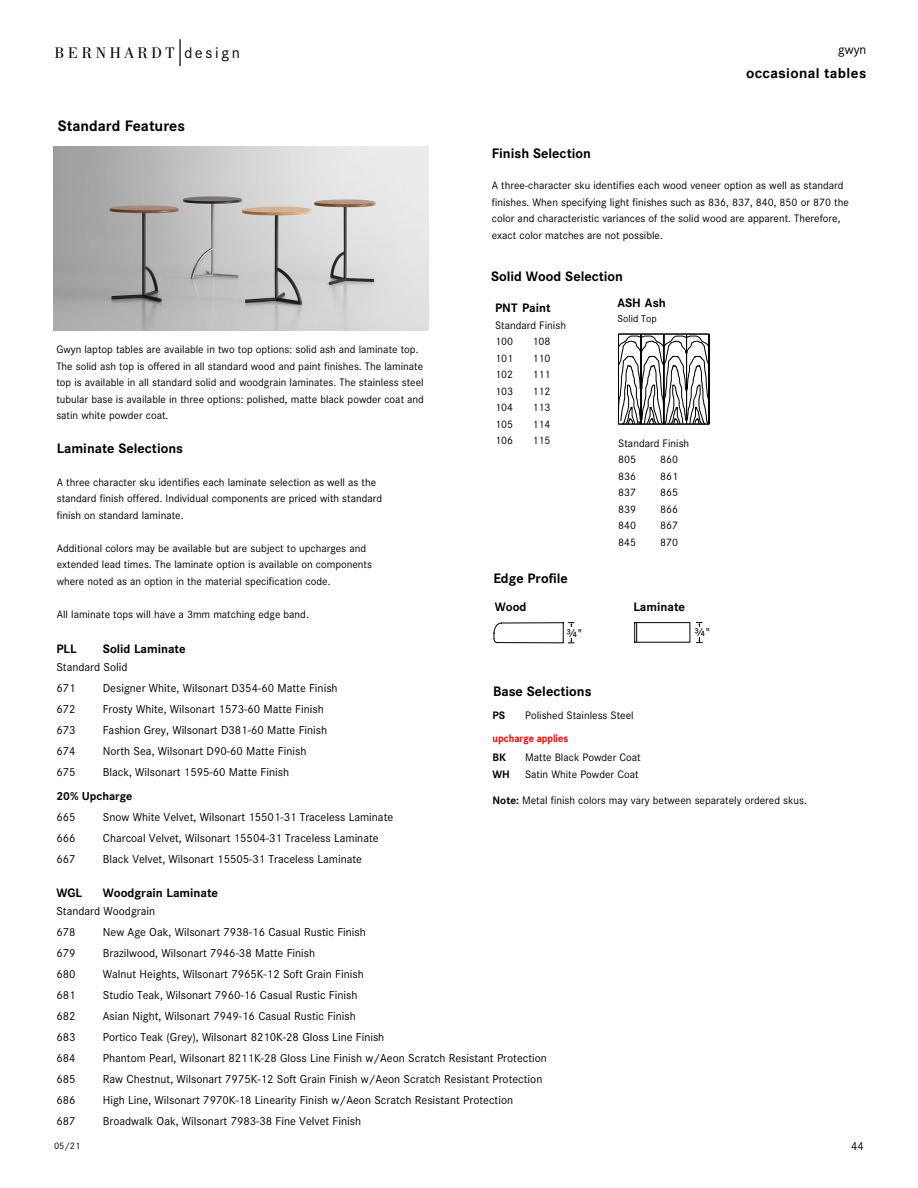
<style>
.page{position:relative;width:918px;height:1188px;background:#fff}
.page>*{position:absolute;margin:0;border:0;box-sizing:border-box;transform-origin:0 0}
.t1{font:36px "Corporate S Bernhardt";color:#000}
.t2{font:700 15.75px "Corporate S";color:#000}
.t3{font:700 14.25px "Corporate S";color:#000}
.t4{font:700 13.5px "Arial";letter-spacing:.03em;color:#000}
.t5{font:13.5px "Corporate S Bernhardt";color:#000}
.t6{font:700 12.75px "Corporate S";color:#000}
.t7{font:12px/21px "Corporate S Bernhardt";color:#000}
.t8{font:700 12px "Corporate S";color:#000}
.t9{font:11.25px/16.5px "Corporate S Bernhardt";color:#000}
.t10{font:700 11.25px "Corporate S";color:#f00;scale:.9 1}
.t11{font:700 11.25px "Corporate S";color:#000}
.t12{font:10.5px "Corporate S Bernhardt";color:#000}
.t13{font:9.75px "Corporate S Bernhardt";color:#000}
.s1{font-family:"Corporate S";font-size:15px}
.s2{font-family:"Corporate S";font-weight:700}
</style>
<div class="page">
<img style="left:54px;top:147px;width:375px;height:183px">
<svg style="left:494px;top:622px;width:80px;height:22px"></svg>
<div style="left:565px;top:628px;width:19px;height:10px;background:#fff"></div>
<hr style="left:709px;top:334px;width:1px;height:90px;background:#000">
<svg style="left:618px;top:334px;width:91px;height:91px"></svg>
<svg style="left:634px;top:622px;width:68px;height:21px"></svg>
<div style="left:692px;top:627px;width:20px;height:10px;background:#fff"></div>
<h1 class="t1" style="left:55px;top:26px;width:185px">∞≤√</h1>
<h2 class="t2" style="left:58px;top:117px;width:129px">Standard Features</h2>
<p class="t9" style="left:56px;top:342px;width:369px">Gwyn laptop tables are available in two top options: solid ash and laminate top.<br>The solid ash top is offered in all standard wood and paint finishes. The laminate top is available in all standard solid and woodgrain laminates. The stainless steel tubular base is available in three options: polished, matte black powder coat and satin white powder coat.</p>
<p class="t3" style="left:57px;top:440px;width:128px">Laminate Selections</p>
<p class="t9" style="left:57px;top:474px;width:327px">A three character sku identifies each laminate selection as well as the standard finish offered. Individual components are priced with standard finish on standard laminate.</p>
<p class="t9" style="left:57px;top:540px;width:317px">Additional colors may be available but are subject to upcharges and extended lead times. The laminate option is available on components where noted as an option in the material specification code.</p>
<p class="t9" style="left:57px;top:606px;width:254px">All laminate tops will have a 3mm matching edge band.</p>
<p class="t6" style="left:56px;top:641px;width:22px">PLL</p>
<p class="t6" style="left:103px;top:641px;width:84px">Solid Laminate</p>
<p class="t7" style="left:56px;top:656px;width:73px">Standard Solid<br>671</p>
<p class="t7" style="left:103px;top:677px;width:236px">Designer White, Wilsonart D354-60 Matte Finish</p>
<p class="t7" style="left:56px;top:698px;width:21px">672</p>
<p class="t7" style="left:103px;top:698px;width:222px">Frosty White, Wilsonart 1573-60 Matte Finish</p>
<p class="t7" style="left:56px;top:719px;width:21px">673</p>
<p class="t7" style="left:103px;top:719px;width:226px">Fashion Grey, Wilsonart D381-60 Matte Finish</p>
<p class="t7" style="left:56px;top:740px;width:21px">674</p>
<p class="t7" style="left:103px;top:740px;width:205px">North Sea, Wilsonart D90-60 Matte Finish</p>
<p class="t7" style="left:56px;top:761px;width:21px">675</p>
<p class="t7" style="left:103px;top:761px;width:188px">Black, Wilsonart 1595-60 Matte Finish</p>
<p class="t8" style="left:56px;top:789px;width:78px">20% Upcharge</p>
<p class="t7" style="left:56px;top:806px;width:21px">665</p>
<p class="t7" style="left:103px;top:806px;width:292px">Snow White Velvet, Wilsonart 15501-31 Traceless Laminate</p>
<p class="t7" style="left:56px;top:827px;width:21px">666</p>
<p class="t7" style="left:103px;top:827px;width:277px">Charcoal Velvet, Wilsonart 15504-31 Traceless Laminate</p>
<p class="t7" style="left:56px;top:848px;width:21px">667</p>
<p class="t7" style="left:103px;top:848px;width:261px">Black Velvet, Wilsonart 15505-31 Traceless Laminate</p>
<p class="t6" style="left:56px;top:886px;width:27px">WGL</p>
<p class="t6" style="left:103px;top:886px;width:117px">Woodgrain Laminate</p>
<p class="t7" style="left:56px;top:901px;width:100px">Standard Woodgrain<br>678</p>
<p class="t7" style="left:103px;top:922px;width:265px">New Age Oak, Wilsonart 7938-16 Casual Rustic Finish</p>
<p class="t5" style="left:838px;top:42px;width:30px">gwyn</p>
<p class="t4" style="left:746px;top:64px;width:122px">occasional <span class="s1">tables</span></p>
<p class="t3" style="left:492px;top:145px;width:101px">Finish Selection</p>
<p class="t9" style="left:492px;top:177px;width:359px">A three-character sku identifies each wood veneer option as well as standard finishes. When specifying light finishes such as 836, 837, 840, 850 or 870 the color and characteristic variances of the solid wood are apparent. Therefore, exact color matches are not possible.</p>
<p class="t3" style="left:491px;top:268px;width:134px">Solid Wood Selection</p>
<p class="t6" style="left:495px;top:300px;width:57px">PNT Paint</p>
<p class="t9" style="left:495px;top:317px;width:72px">Standard Finish<br>100</p>
<p class="t9" style="left:533px;top:333px;width:19px">108</p>
<p class="t9" style="left:495px;top:350px;width:19px">101</p>
<p class="t9" style="left:533px;top:350px;width:19px">110</p>
<p class="t9" style="left:495px;top:366px;width:19px">102</p>
<p class="t9" style="left:533px;top:366px;width:19px">111</p>
<p class="t9" style="left:495px;top:383px;width:19px">103</p>
<p class="t9" style="left:533px;top:383px;width:19px">112</p>
<p class="t9" style="left:495px;top:399px;width:19px">104</p>
<p class="t9" style="left:533px;top:399px;width:19px">113</p>
<p class="t9" style="left:495px;top:416px;width:19px">105</p>
<p class="t9" style="left:533px;top:416px;width:19px">114</p>
<p class="t9" style="left:495px;top:432px;width:19px">106</p>
<p class="t9" style="left:533px;top:432px;width:19px">115</p>
<p class="t3" style="left:493px;top:570px;width:76px">Edge Profile</p>
<p class="t6" style="left:495px;top:600px;width:33px">Wood</p>
<p class="t7" style="left:566px;top:623px;width:17px">π"</p>
<p class="t6" style="left:617px;top:296px;width:50px">ASH Ash</p>
<p class="t12" style="left:617px;top:313px;width:41px">Solid Top</p>
<p class="t9" style="left:618px;top:435px;width:72px">Standard Finish<br>805</p>
<p class="t9" style="left:660px;top:451px;width:19px">860</p>
<p class="t9" style="left:618px;top:468px;width:19px">836</p>
<p class="t9" style="left:660px;top:468px;width:19px">861</p>
<p class="t9" style="left:618px;top:484px;width:19px">837</p>
<p class="t9" style="left:660px;top:484px;width:19px">865</p>
<p class="t9" style="left:618px;top:501px;width:19px">839</p>
<p class="t9" style="left:660px;top:501px;width:19px">866</p>
<p class="t9" style="left:618px;top:517px;width:19px">840</p>
<p class="t9" style="left:660px;top:517px;width:19px">867</p>
<p class="t9" style="left:618px;top:534px;width:19px">845</p>
<p class="t9" style="left:660px;top:534px;width:19px">870</p>
<p class="t6" style="left:633px;top:600px;width:53px">Laminate</p>
<p class="t7" style="left:694px;top:622px;width:17px">π"</p>
<p class="t3" style="left:493px;top:683px;width:100px">Base Selections</p>
<p class="t11" style="left:493px;top:709px;width:14px">PS</p>
<p class="t9" style="left:525px;top:708px;width:110px">Polished Stainless Steel</p>
<p class="t10" style="left:493px;top:732px;width:86px">upcharge applies</p>
<p class="t11" style="left:493px;top:751px;width:15px">BK</p>
<p class="t9" style="left:525px;top:750px;width:117px">Matte Black Powder Coat</p>
<p class="t11" style="left:493px;top:768px;width:19px">WH</p>
<p class="t9" style="left:525px;top:766px;width:115px">Satin White Powder Coat</p>
<p class="t9" style="left:493px;top:792px;width:316px"><span class="s2">Note:</span> Metal finish colors may vary between separately ordered skus.</p>
<p class="t7" style="left:56px;top:943px;width:21px">679</p>
<p class="t7" style="left:103px;top:943px;width:214px">Brazilwood, Wilsonart 7946-38 Matte Finish</p>
<p class="t7" style="left:56px;top:964px;width:21px">680</p>
<p class="t7" style="left:103px;top:964px;width:262px">Walnut Heights, Wilsonart 7965K-12 Soft Grain Finish</p>
<p class="t7" style="left:56px;top:985px;width:21px">681</p>
<p class="t7" style="left:103px;top:985px;width:256px">Studio Teak, Wilsonart 7960-16 Casual Rustic Finish</p>
<p class="t7" style="left:56px;top:1006px;width:21px">682</p>
<p class="t7" style="left:103px;top:1006px;width:255px">Asian Night, Wilsonart 7949-16 Casual Rustic Finish</p>
<p class="t7" style="left:56px;top:1027px;width:21px">683</p>
<p class="t7" style="left:103px;top:1027px;width:283px">Portico Teak (Grey), Wilsonart 8210K-28 Gloss Line Finish</p>
<p class="t7" style="left:56px;top:1048px;width:21px">684</p>
<p class="t7" style="left:103px;top:1048px;width:446px">Phantom Pearl, Wilsonart 8211K-28 Gloss Line Finish w/Aeon Scratch Resistant Protection</p>
<p class="t7" style="left:56px;top:1069px;width:21px">685</p>
<p class="t7" style="left:103px;top:1069px;width:441px">Raw Chestnut, Wilsonart 7975K-12 Soft Grain Finish w/Aeon Scratch Resistant Protection</p>
<p class="t7" style="left:56px;top:1090px;width:21px">686</p>
<p class="t7" style="left:103px;top:1090px;width:412px">High Line, Wilsonart 7970K-18 Linearity Finish w/Aeon Scratch Resistant Protection</p>
<p class="t7" style="left:56px;top:1111px;width:21px">687</p>
<p class="t7" style="left:103px;top:1111px;width:260px">Broadwalk Oak, Wilsonart 7983-38 Fine Velvet Finish</p>
<p class="t13" style="left:54px;top:1141px;width:28px">05/21</p>
<p class="t7" style="left:851px;top:1135px;width:14px">44</p>
</div>
